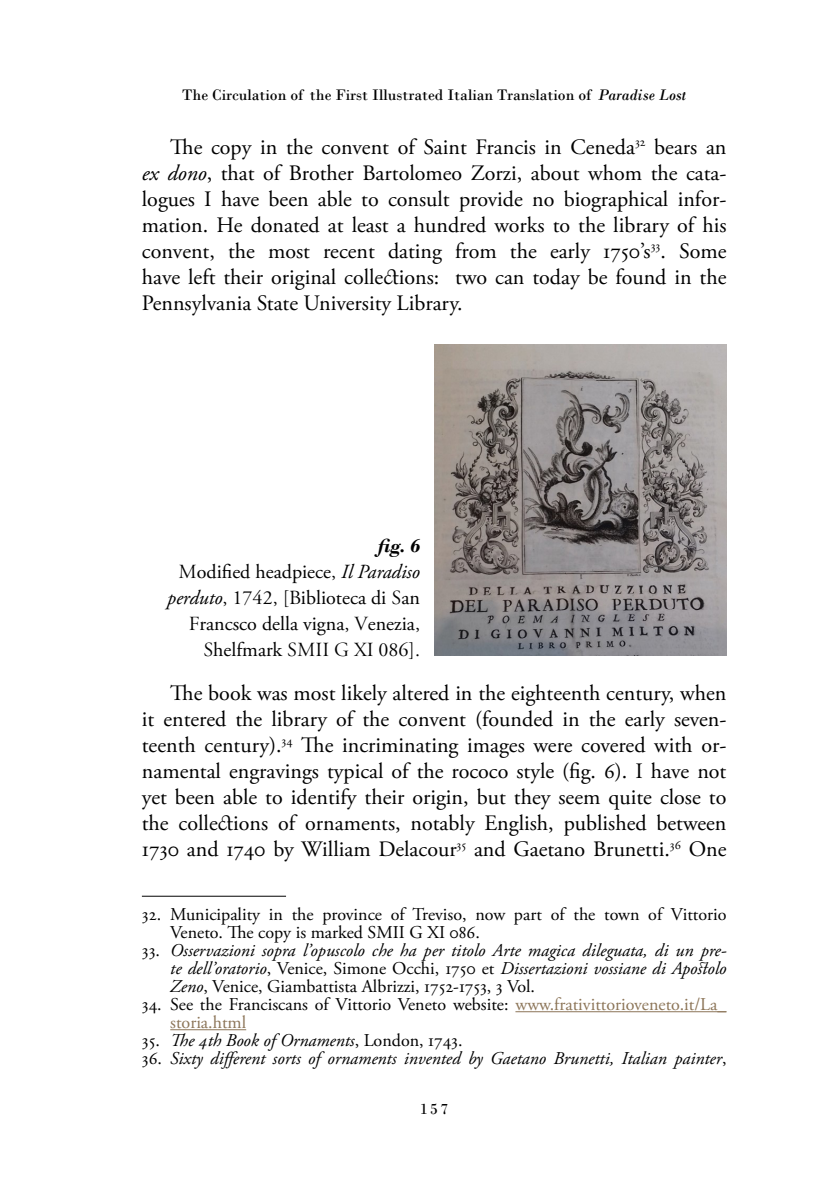
<style>
.page{position:relative;width:840px;height:1191px;background:#fff}
.page>*{position:absolute;margin:0;border:0;box-sizing:border-box;transform-origin:0 0}
.t1{font:22px/26px "Adobe Garamond Pro";color:#000;text-align:justify}
.t2{font:20px/26px "Adobe Garamond Pro";color:#000;text-align:right}
.t3{font:italic 700 20px "Bodoni";color:#000}
.t4{font:italic 18px/18px "Adobe Garamond Pro";color:#000;text-align:justify}
.t5{font:18px/18px "Adobe Garamond Pro";color:#000}
.t6{font:16px "Bodoni";color:#000}
.s1{font-style:italic}
.s2{font-style:normal}
.s3{color:#8c7558}
</style>
<div class="page">
<img style="left:434px;top:345px;width:292px;height:310px">
<hr style="left:142px;top:896px;width:144px;height:1px;background:#000">
<hr style="left:515px;top:1011px;width:211px;height:1px;background:#8c7558">
<hr style="left:170px;top:1029px;width:76px;height:1px;background:#8c7558">
<p class="t6" style="left:182px;top:85px;width:505px">The Circulation of the First Illustrated Italian Translation of <span class="s1">Paradise Lost</span></p>
<p class="t1" style="left:142px;top:134px;width:586px;text-indent:28px">The copy in the convent of Saint Francis in Ceneda<sup>32</sup> bears an <span class="s1">ex dono</span>, that of Brother Bartolomeo Zorzi, about whom the cata&shy;logues I have been able to consult provide no biographical infor&shy;mation. He donated at least a hundred works to the library of his convent, the most recent dating from the early 1750’s<sup>33</sup>. Some have left their original collections: two can today be found in the Pennsylvania State University Library.</p>
<p class="t3" style="left:377px;top:533px;width:44px">fig. 6</p>
<p class="t2" style="left:167px;top:559px;width:254px">Modified headpiece, <span class="s1">Il Paradiso perduto</span>, 1742, [Biblioteca di San<br>Francsco della vigna, Venezia,<br>Shelfmark SMII G XI 086].</p>
<p class="t1" style="left:142px;top:680px;width:586px;text-indent:28px">The book was most likely altered in the eighteenth century, when it entered the library of the convent (founded in the early seven&shy;teenth century).<sup>34</sup> The incriminating images were covered with or&shy;namental engravings typical of the rococo style (fig. 6). I have not yet been able to identify their origin, but they seem quite close to the collections of ornaments, notably English, published between 1730 and 1740 by William Delacour<sup>35</sup> and Gaetano Brunetti.<sup>36</sup> One</p>
<p class="t5" style="left:170px;top:905px;width:557px;text-indent:-28px">32. Municipality in the province of Treviso, now part of the town of Vittorio<br>Veneto. The copy is marked SMII G XI 086.</p>
<p class="t4" style="left:170px;top:941px;width:557px;text-indent:-28px"><span class="s2">33.</span> Osservazioni sopra l’opuscolo che ha per titolo Arte magica dileguata, di un pre&shy;te dell’oratorio<span class="s2">, Venice, Simone Occhi, 1750 et</span> Dissertazioni vossiane di Apostolo Zeno<span class="s2">, Venice, Giambattista Albrizzi, 1752-1753, 3 Vol.</span></p>
<p class="t5" style="left:170px;top:995px;width:557px;text-indent:-28px">34. See the Franciscans of Vittorio Veneto website: <span class="s3">www.frativittorioveneto.it/La_ storia.html</span></p>
<p class="t4" style="left:142px;top:1031px;width:322px"><span class="s2">35.</span> The 4th Book of Ornaments<span class="s2">, London, 1743.</span></p>
<p class="t4" style="left:142px;top:1049px;width:585px"><span class="s2">36.</span> Sixty different sorts of ornaments invented by Gaetano Brunetti, Italian painter<span class="s2">,</span></p>
<p class="t6" style="left:420px;top:1099px;width:29px">157</p>
</div>
